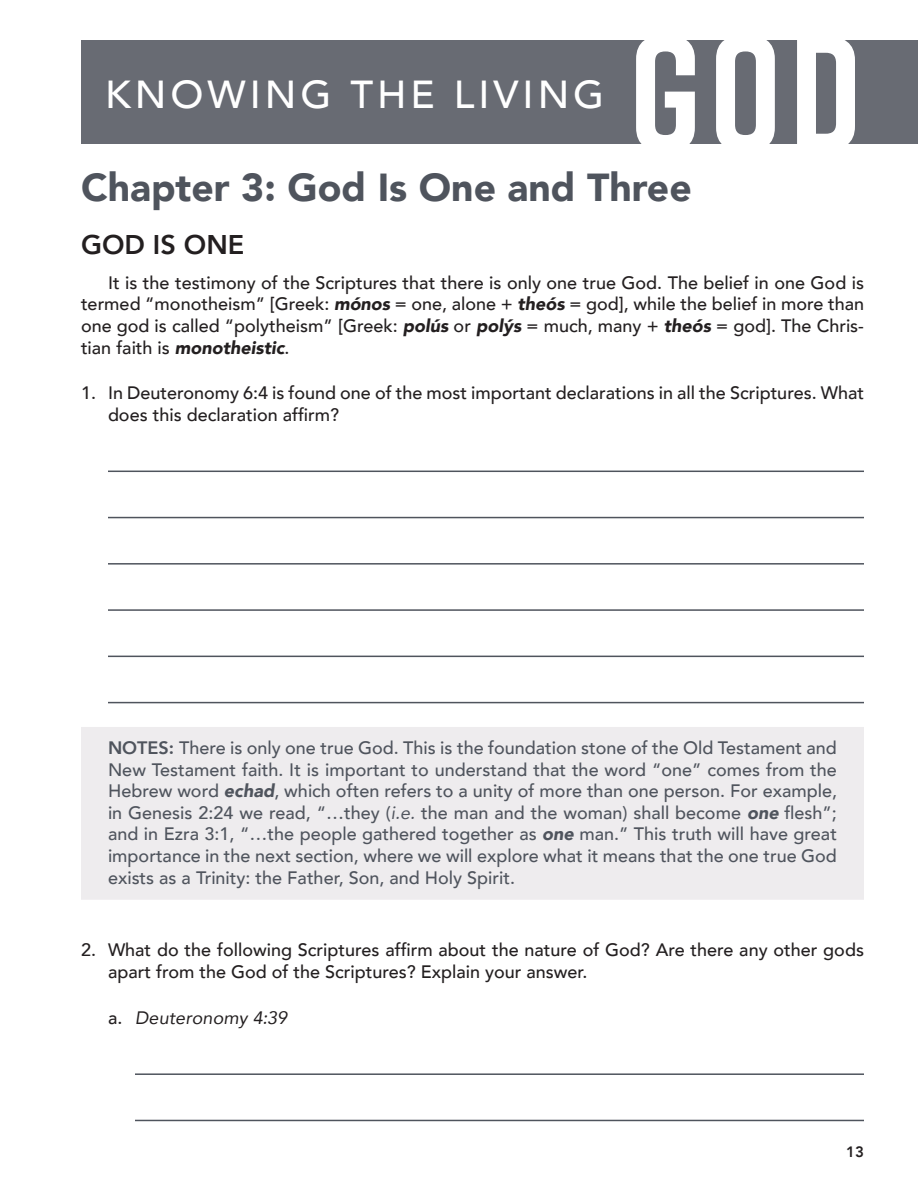
<style>
.page{position:relative;width:918px;height:1188px;background:#fff}
.page>*{position:absolute;margin:0;border:0;box-sizing:border-box;transform-origin:0 0}
.t1{font:700 163.2px "Rift";color:#fff}
.Head_1{font:900 39px "Avenir";color:#4f545d}
.t2{font:500 39px "Avenir";letter-spacing:.1em;color:#fff}
.Head_2{font:800 27px "Avenir";color:#231f20}
.Note_1__7-line{font:500 18px/21.6px "Avenir";color:#4f545d;text-align:justify}
.Normal_indent_0_25_i{font:500 18px/21.6px "Avenir";color:#231f20;text-align:justify}
._1__Normal{font:500 18px/21.6px "Avenir";color:#231f20}
._1__Normal_SPACED{font:500 18px/21.6px "Avenir";color:#231f20}
.a__Normal_SPACED{font:italic 18px "Avenir";letter-spacing:.01em;color:#231f20}
.t3{font:800 15px "Avenir";color:#231f20}
.s1{font-weight:900;font-style:italic}
.s2{font-weight:800}
.s3{font-weight:400;font-style:italic}
.s4{font-weight:500;font-style:normal}
</style>
<div class="page">
<div style="left:81px;top:41px;width:837px;height:103px;background:#686b73"></div>
<hr style="left:108px;top:471px;width:756px;height:1px;background:#4f545d">
<hr style="left:108px;top:517px;width:756px;height:1px;background:#4f545d">
<hr style="left:108px;top:563px;width:756px;height:2px;background:#4f545d">
<hr style="left:108px;top:609px;width:756px;height:2px;background:#4f545d">
<hr style="left:108px;top:656px;width:756px;height:1px;background:#4f545d">
<hr style="left:108px;top:702px;width:756px;height:1px;background:#4f545d">
<div style="left:81px;top:727px;width:783px;height:173px;background:#eeecee"></div>
<hr style="left:135px;top:1073px;width:729px;height:2px;background:#4f545d">
<hr style="left:135px;top:1120px;width:729px;height:1px;background:#4f545d">
<h1 class="t1" style="left:629px;top:-24px;width:235px">GOD</h1>
<p class="Head_1" style="left:81px;top:154px;width:612px">Chapter 3: God Is One and Three</p>
<p class="Head_2" style="left:81px;top:223px;width:165px">GOD IS ONE</p>
<p class="Normal_indent_0_25_i" style="left:81px;top:271px;width:785px;text-indent:27px">It is the testimony of the Scriptures that there is only one true God. The belief in one God is termed “monotheism” [Greek: <span class="s1">mónos</span> = one, alone + <span class="s1">theós</span> = god], while the belief in more than one god is called “polytheism” [Greek: <span class="s1">polús</span> or <span class="s1">polýs</span> = much, many + <span class="s1">theós</span> = god]. The Chris&shy;tian faith is <span class="s1">monotheistic</span>.</p>
<p class="_1__Normal_SPACED" style="left:108px;top:381px;width:758px;text-indent:-27px">1. In Deuteronomy 6:4 is found one of the most important declarations in all the Scriptures. What does this declaration affirm?</p>
<h2 class="t2" style="left:105px;top:60px;width:501px">KNOWING THE LIVING</h2>
<p class="Note_1__7-line" style="left:108px;top:736px;width:731px"><span class="s2">NOTES:</span> There is only one true God. This is the foundation stone of the Old Testament and New Testament faith. It is important to understand that the word “one” comes from the Hebrew word <span class="s1">echad</span>, which often refers to a unity of more than one person. For example, in Genesis 2:24 we read, “…they (<span class="s3">i.e.</span> the man and the woman) shall become <span class="s1">one</span> flesh”; and in Ezra 3:1, “…the people gathered together as <span class="s1">one</span> man.” This truth will have great importance in the next section, where we will explore what it means that the one true God exists as a Trinity: the Father, Son, and Holy Spirit.</p>
<p class="_1__Normal" style="left:108px;top:938px;width:757px;text-indent:-27px">2. What do the following Scriptures affirm about the nature of God? Are there any other gods apart from the God of the Scriptures? Explain your answer.</p>
<p class="a__Normal_SPACED" style="left:108px;top:1007px;width:181px"><span class="s4">a.</span> Deuteronomy 4:39</p>
<p class="t3" style="left:846px;top:1140px;width:19px">13</p>
</div>
